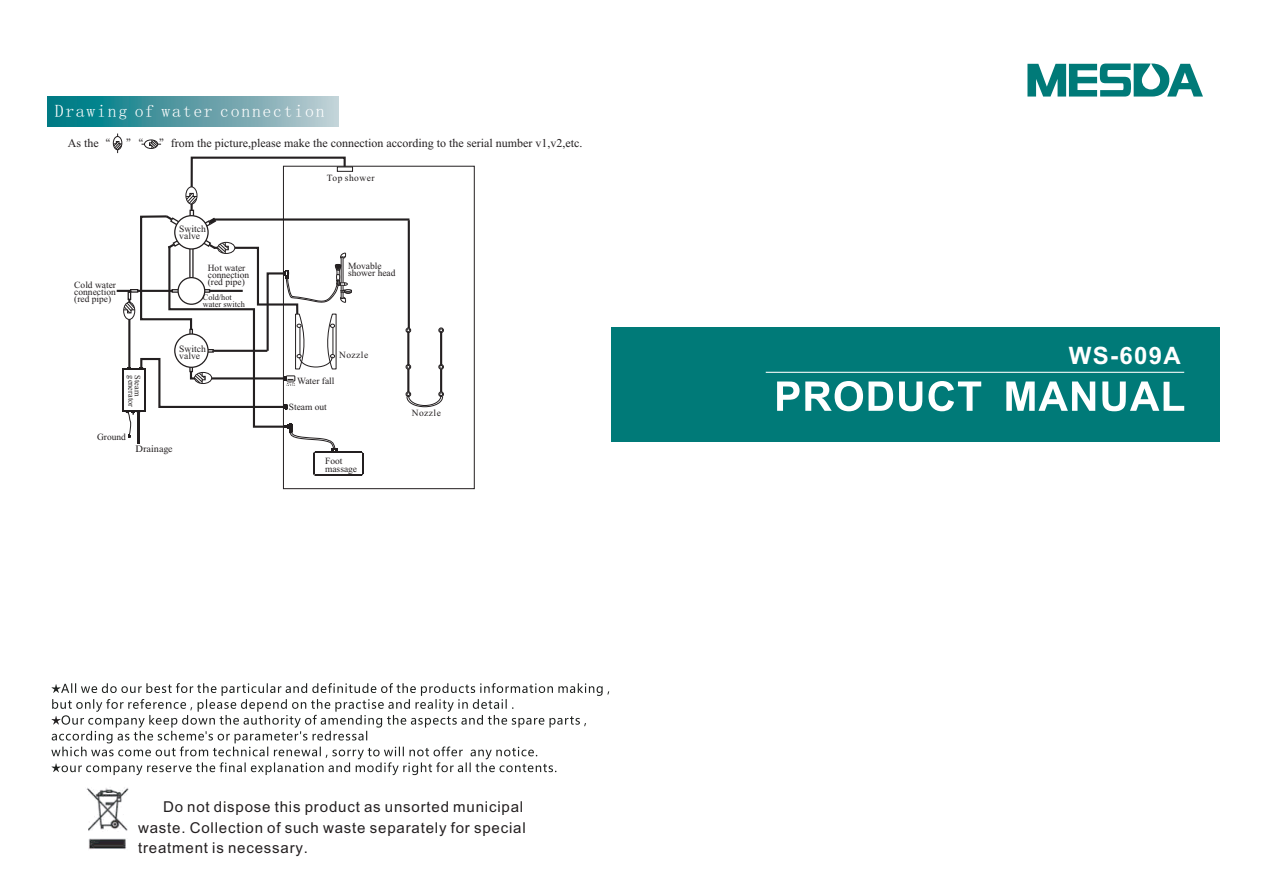
<style>
.page{position:relative;width:1263px;height:893px;background:#fff}
.page>*{position:absolute;margin:0;border:0;box-sizing:border-box;transform-origin:0 0}
.t1{font:700 24px "Arial";letter-spacing:.055em;color:#fff}
.t2{font:17.7px "Sim Sun";letter-spacing:.1em;color:#fff}
.t3{font:15px/20.1px "Arial Unicode MS";letter-spacing:.055em;color:#231f20}
.t4{font:12px "Times New Roman";color:#231f20}
.t5{font:12px "Fang Song GB2312";color:#231f20}
.t6{font:9.6px/7.5px "Times New Roman";color:#231f20}
.t7{font:9.45px/7.4px "Times New Roman";color:#231f20}
.t8{font:9.45px "Times New Roman";letter-spacing:.05em;color:#231f20}
.t9{font:9.45px "Dutch 801 BT";color:#231f20}
.t10{font:8.25px/6.4px "Times New Roman";color:#231f20}
.s1{font-family:"Fang Song GB2312"}
</style>
<div class="page">
<div style="left:337px;top:167px;width:16px;height:4px;border:1px solid #231f20"></div>
<hr style="left:315px;top:452px;width:46px;height:1px;background:#231f20">
<svg style="left:361px;top:452px;width:2px;height:23px"></svg>
<hr style="left:315px;top:475px;width:46px;height:1px;background:#231f20">
<hr style="left:213px;top:218px;width:196px;height:3px;background:#231f20">
<hr style="left:407px;top:332px;width:2px;height:63px;background:#231f20">
<svg style="left:406px;top:328px;width:5px;height:5px"></svg>
<svg style="left:406px;top:364px;width:5px;height:5px"></svg>
<svg style="left:439px;top:328px;width:5px;height:5px"></svg>
<div style="left:283px;top:166px;width:191px;height:323px;border:1px solid #231f20"></div>
<hr style="left:440px;top:332px;width:2px;height:63px;background:#231f20">
<svg style="left:439px;top:364px;width:5px;height:5px"></svg>
<svg style="left:406px;top:392px;width:38px;height:15px"></svg>
<hr style="left:408px;top:220px;width:2px;height:108px;background:#231f20">
<svg style="left:113px;top:134px;width:239px;height:341px"></svg>
<svg style="left:47px;top:96px;width:291px;height:30px;background:#579ea7"></svg>
<img style="left:86px;top:787px;width:42px;height:63px">
<svg style="left:51px;top:683px;width:558px;height:92px"></svg>
<div style="left:611px;top:327px;width:609px;height:115px;background:#007a78"></div>
<svg style="left:1027px;top:64px;width:176px;height:33px"></svg>
<svg style="left:777px;top:381px;width:407px;height:30px"></svg>
<hr style="left:766px;top:372px;width:418px;height:1px;background:#fff">
<h2 class="t2" style="left:55px;top:102px;width:271px">Drawing of water connection</h2>
<p class="t4" style="left:68px;top:139px;width:44px">As the<span class="s1">“</span></p>
<p class="t5" style="left:126px;top:137px;width:19px">”“</p>
<p class="t4" style="left:159px;top:139px;width:425px"><span class="s1">”</span>from the picture,please make the connection according to the serial number v1,v2,etc.</p>
<p class="t8" style="left:327px;top:175px;width:49px">Top shower</p>
<p class="t6" style="left:179px;top:226px;width:28px">Switch valve</p>
<p class="t7" style="left:208px;top:265px;width:43px">Hot water connection</p>
<p class="t7" style="left:74px;top:282px;width:43px">Cold water</p>
<p class="t7" style="left:208px;top:279px;width:39px">(red pipe)</p>
<p class="t7" style="left:74px;top:289px;width:43px">connection (red pipe)</p>
<p class="t10" style="left:203px;top:295px;width:44px">Cold/hot water switch</p>
<p class="t10" style="left:140px;top:375px;width:33px;rotate:90deg">Steam generator</p>
<p class="t7" style="left:97px;top:434px;width:30px">Ground</p>
<p class="t6" style="left:179px;top:346px;width:28px">Switch valve</p>
<p class="t9" style="left:135px;top:444px;width:39px">Drainage</p>
<p class="t7" style="left:348px;top:263px;width:49px">Movable shower head</p>
<p class="t7" style="left:339px;top:352px;width:31px">Nozzle</p>
<p class="t7" style="left:297px;top:378px;width:39px">Water fall</p>
<p class="t7" style="left:289px;top:404px;width:40px">Steam out</p>
<p class="t7" style="left:325px;top:458px;width:34px">Foot massage</p>
<p class="t7" style="left:412px;top:410px;width:31px">Nozzle</p>
<h3 class="t3" style="left:138px;top:798px;width:389px;text-indent:25px">Do not dispose this product as unsorted municipal waste. Collection of such waste separately for special treatment is necessary.</h3>
<h1 class="t1" style="left:1069px;top:347px;width:114px">WS-609A</h1>
</div>
